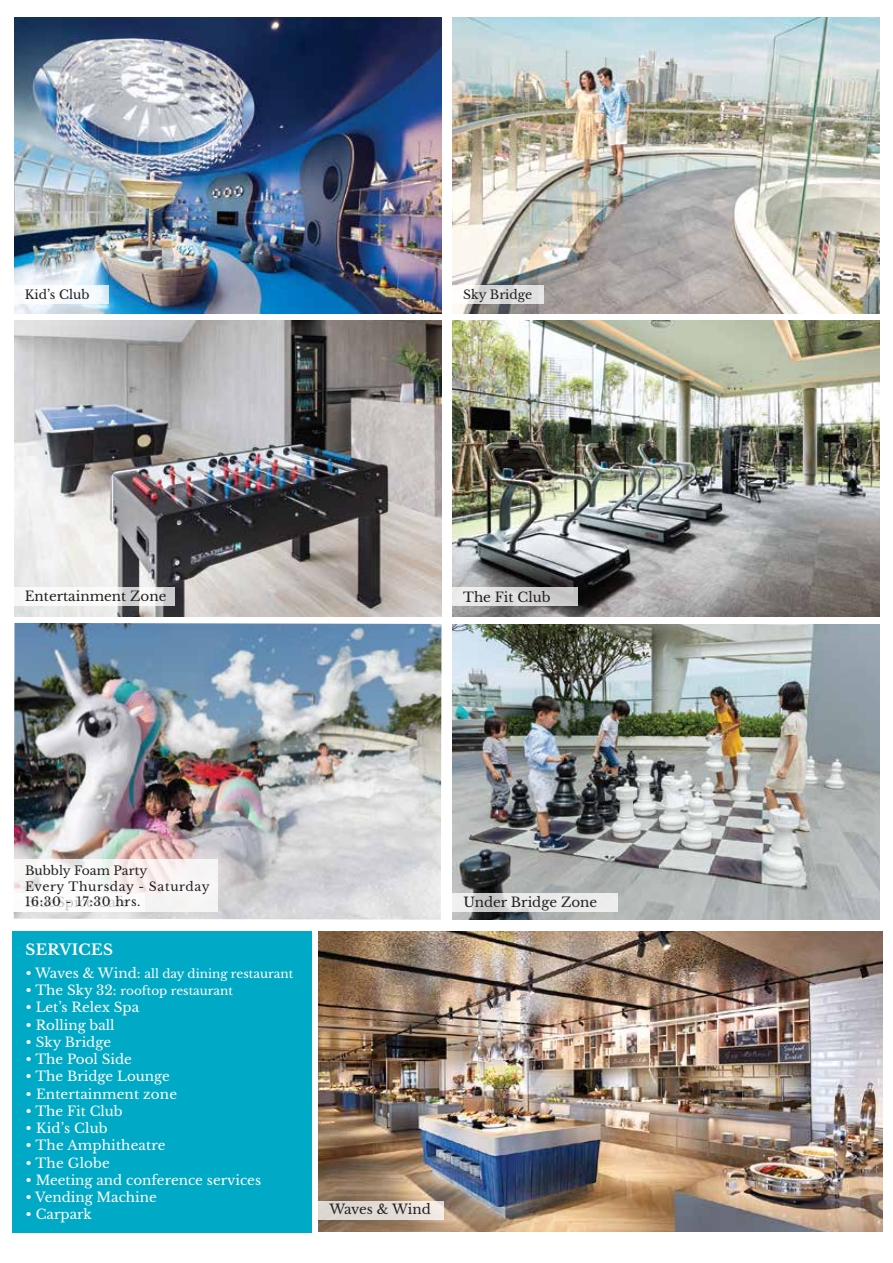
<style>
.page{position:relative;width:893px;height:1263px;background:#fff}
.page>*{position:absolute;margin:0;border:0;box-sizing:border-box;transform-origin:0 0}
.t1{font:700 15px "Libre Baskerville";letter-spacing:.025em;color:#fff}
.t2{font:13.5px "Libre Baskerville";color:#fff}
.t3{font:13.5px "Libre Baskerville";color:#231f20}
.t4{font:12.45px/15.5px "Libre Baskerville";letter-spacing:.05em;color:#231f20}
.t5{font:12.3px "Libre Baskerville";color:#231f20}
.t6{font:12px "Libre Baskerville";color:#fff}
.s1{font-size:13.5px}
</style>
<div class="page">
<div style="left:12px;top:931px;width:300px;height:302px;background:#00a9c5"></div>
<img style="left:319px;top:931px;width:564px;height:301px">
<img style="left:452px;top:624px;width:427px;height:296px">
<img style="left:15px;top:18px;width:427px;height:295px">
<img style="left:452px;top:18px;width:427px;height:295px">
<img style="left:15px;top:320px;width:427px;height:296px">
<img style="left:452px;top:320px;width:427px;height:296px">
<img style="left:14px;top:623px;width:427px;height:297px">
<div style="left:14px;top:285px;width:95px;height:19px;background:#fff"></div>
<svg style="left:452px;top:285px;width:92px;height:19px;fill:#e2e1e1"></svg>
<svg style="left:15px;top:587px;width:160px;height:19px"></svg>
<div style="left:452px;top:587px;width:126px;height:19px;background:linear-gradient(to right,#f1f1f1,#c3c2c3)"></div>
<svg style="left:453px;top:893px;width:165px;height:19px;fill:#eaebeb"></svg>
<div style="left:318px;top:1201px;width:126px;height:18px;background:linear-gradient(to right,#d8d4cf,#f0e8e1)"></div>
<svg style="left:14px;top:859px;width:204px;height:53px;fill:#f9f6f6"></svg>
<p class="t5" style="left:25px;top:287px;width:66px">Kid’s Club</p>
<p class="t5" style="left:463px;top:287px;width:71px">Sky Bridge</p>
<p class="t3" style="left:25px;top:587px;width:143px">Entertainment Zone</p>
<p class="t3" style="left:463px;top:589px;width:89px">The Fit Club</p>
<p class="t5" style="left:25px;top:863px;width:124px">Bubbly Foam Party</p>
<p class="t4" style="left:25px;top:878px;width:186px">Every Thursday - Saturday<br>16:30 - 17:30 hrs.</p>
<p class="t3" style="left:25px;top:894px;width:106px">BlueSpice Cafe</p>
<p class="t3" style="left:464px;top:894px;width:135px">Under Bridge Zone</p>
<p class="t1" style="left:25px;top:941px;width:89px">SERVICES</p>
<p class="t6" style="left:25px;top:966px;width:269px"><span class="s1">• Waves &amp; Wind:</span> all day dining restaurant</p>
<p class="t6" style="left:25px;top:983px;width:209px"><span class="s1">• The Sky 32:</span> rooftop restaurant</p>
<p class="t2" style="left:25px;top:999px;width:115px">• Let’s Relex Spa</p>
<p class="t2" style="left:25px;top:1016px;width:91px">• Rolling ball</p>
<p class="t2" style="left:25px;top:1034px;width:87px">• Sky Bridge</p>
<p class="t2" style="left:25px;top:1051px;width:108px">• The Pool Side</p>
<p class="t2" style="left:25px;top:1068px;width:146px">• The Bridge Lounge</p>
<p class="t2" style="left:25px;top:1085px;width:153px">• Entertainment zone</p>
<p class="t2" style="left:25px;top:1103px;width:99px">• The Fit Club</p>
<p class="t2" style="left:25px;top:1120px;width:84px">• Kid’s Club</p>
<p class="t2" style="left:25px;top:1137px;width:142px">• The Amphitheatre</p>
<p class="t2" style="left:25px;top:1154px;width:86px">• The Globe</p>
<p class="t2" style="left:25px;top:1172px;width:237px">• Meeting and conference services</p>
<p class="t2" style="left:25px;top:1189px;width:133px">• Vending Machine</p>
<p class="t2" style="left:25px;top:1206px;width:68px">• Carpark</p>
<p class="t3" style="left:329px;top:1201px;width:103px">Waves &amp; Wind</p>
</div>
